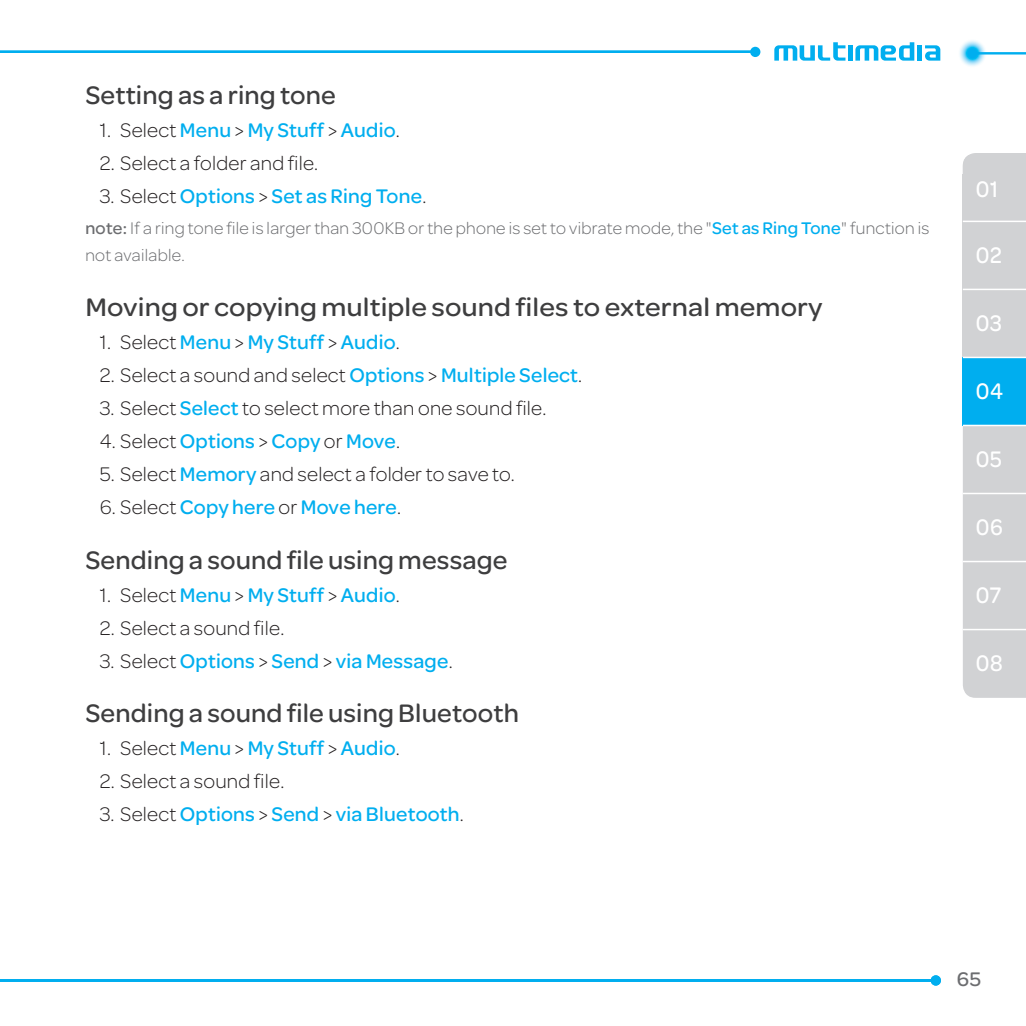
<style>
.page{position:relative;width:1026px;height:1026px;background:#fff}
.page>*{position:absolute;margin:0;border:0;box-sizing:border-box;transform-origin:0 0}
._2_제목{font:500 27px "Omnes ATT";letter-spacing:-.02em;color:#3e3e3f}
._2_제목-2{font:500 27px "Omnes ATT";letter-spacing:-.02em;color:#3e3e3f;scale:1.06 1}
.t1{font:500 24px "Omnes ATT";letter-spacing:-.005em;color:#fff;scale:.9 1}
.숫자본문{font:500 21px "Omnes ATT";letter-spacing:-.02em;color:#00aeef}
.숫자본문-2{font:300 21px "Omnes ATT";letter-spacing:-.02em;color:#231f20}
.t2{font:500 21px "Omnes ATT";color:#6c6d70}
.노트_내용{font:300 18px/27px "Omnes ATT";letter-spacing:-.02em;color:#6c6d70}
.s1{font-weight:300;color:#231f20}
.s2{font-weight:500}
.s3{font-weight:500;color:#00aeef}
</style>
<div class="page">
<svg style="left:774px;top:42px;width:71px;height:19px"></svg>
<hr style="left:849px;top:45px;width:4px;height:16px;background:#00aeef">
<svg style="left:855px;top:42px;width:59px;height:19px"></svg>
<div style="left:917px;top:45px;width:5px;height:16px;background:#00aeef"></div>
<svg style="left:925px;top:45px;width:15px;height:16px"></svg>
<div style="left:963px;top:153px;width:63px;height:545px;background:#d1d2d4"></div>
<div style="left:963px;top:174px;width:63px;height:47px;background:#d1d2d4"></div>
<div style="left:963px;top:222px;width:63px;height:67px;background:#d1d2d4"></div>
<div style="left:963px;top:288px;width:63px;height:69px;background:#d1d2d4"></div>
<div style="left:963px;top:357px;width:63px;height:69px;background:#00aeef"></div>
<hr style="left:963px;top:493px;width:63px;height:1px;background:#fff">
<hr style="left:963px;top:561px;width:63px;height:1px;background:#fff">
<hr style="left:963px;top:629px;width:63px;height:1px;background:#fff">
<hr style="left:963px;top:221px;width:63px;height:1px;background:#fff">
<hr style="left:963px;top:289px;width:63px;height:1px;background:#fff">
<hr style="left:963px;top:425px;width:63px;height:1px;background:#fff">
<hr style="left:963px;top:357px;width:63px;height:1px;background:#fff">
<svg style="left:959px;top:40px;width:26px;height:26px"></svg>
<hr style="left:973px;top:52px;width:53px;height:3px;background:#00aeef">
<hr style="left:0;top:51px;width:756px;height:2px;background:#00aeef">
<div style="left:750px;top:47px;width:10px;height:10px;background:#00aeef;border-radius:50%"></div>
<hr style="left:0;top:979px;width:936px;height:3px;background:#00aeef">
<div style="left:931px;top:975px;width:10px;height:11px;background:#00aeef;border-radius:50%"></div>
<p class="_2_제목" style="left:85px;top:76px;width:253px">Setting as a ring tone</p>
<p class="숫자본문" style="left:99px;top:115px;width:302px"><span class="s1">1. Select</span> Menu <span class="s1">&gt;</span> My Stuff <span class="s1">&gt;</span> Audio<span class="s1">.</span></p>
<p class="숫자본문-2" style="left:99px;top:149px;width:221px">2. Select a folder and file.</p>
<p class="숫자본문" style="left:99px;top:181px;width:329px"><span class="s1">3. Select</span> Options <span class="s1">&gt;</span> Set as Ring Tone<span class="s1">.</span></p>
<p class="노트_내용" style="left:85px;top:214px;width:846px"><span class="s2">note:</span> If a ring tone file is larger than 300KB or the phone is set to vibrate mode, the "<span class="s3">Set as Ring Tone</span>" function is not available.</p>
<p class="_2_제목-2" style="left:85px;top:288px;width:698px">Moving or copying multiple sound files to external memory</p>
<p class="숫자본문" style="left:99px;top:327px;width:302px"><span class="s1">1. Select</span> Menu <span class="s1">&gt;</span> My Stuff <span class="s1">&gt;</span> Audio<span class="s1">.</span></p>
<p class="숫자본문-2" style="left:99px;top:361px;width:485px">2. Select a sound and select <span class="s3">Options</span> &gt; <span class="s3">Multiple Select</span>.</p>
<p class="숫자본문-2" style="left:99px;top:394px;width:449px">3. Select <span class="s3">Select</span> to select more than one sound file.</p>
<p class="숫자본문" style="left:99px;top:426px;width:302px"><span class="s1">4. Select</span> Options <span class="s1">&gt;</span> Copy <span class="s1">or</span> Move<span class="s1">.</span></p>
<p class="숫자본문-2" style="left:99px;top:460px;width:417px">5. Select <span class="s3">Memory</span> and select a folder to save to.</p>
<p class="숫자본문" style="left:99px;top:492px;width:303px"><span class="s1">6. Select</span> Copy here <span class="s1">or</span> Move here<span class="s1">.</span></p>
<p class="_2_제목" style="left:85px;top:541px;width:424px">Sending a sound file using message</p>
<p class="숫자본문" style="left:99px;top:580px;width:302px"><span class="s1">1. Select</span> Menu <span class="s1">&gt;</span> My Stuff <span class="s1">&gt;</span> Audio<span class="s1">.</span></p>
<p class="숫자본문-2" style="left:99px;top:614px;width:187px">2. Select a sound file.</p>
<p class="숫자본문" style="left:99px;top:646px;width:355px"><span class="s1">3. Select</span> Options <span class="s1">&gt;</span> Send <span class="s1">&gt;</span> via Message<span class="s1">.</span></p>
<p class="_2_제목" style="left:85px;top:695px;width:436px">Sending a sound file using Bluetooth</p>
<p class="숫자본문" style="left:99px;top:734px;width:302px"><span class="s1">1. Select</span> Menu <span class="s1">&gt;</span> My Stuff <span class="s1">&gt;</span> Audio<span class="s1">.</span></p>
<p class="숫자본문-2" style="left:99px;top:768px;width:187px">2. Select a sound file.</p>
<p class="숫자본문" style="left:99px;top:800px;width:366px"><span class="s1">3. Select</span> Options <span class="s1">&gt;</span> Send <span class="s1">&gt;</span> via Bluetooth<span class="s1">.</span></p>
<p class="t1" style="left:976px;top:172px;width:27px">01</p>
<p class="t1" style="left:976px;top:238px;width:31px">02</p>
<p class="t1" style="left:976px;top:306px;width:31px">03</p>
<p class="t1" style="left:976px;top:374px;width:32px">04</p>
<p class="t1" style="left:976px;top:442px;width:31px">05</p>
<p class="t1" style="left:976px;top:510px;width:32px">06</p>
<p class="t1" style="left:976px;top:578px;width:30px">07</p>
<p class="t1" style="left:976px;top:646px;width:32px">08</p>
<p class="t2" style="left:956px;top:965px;width:26px">65</p>
</div>
